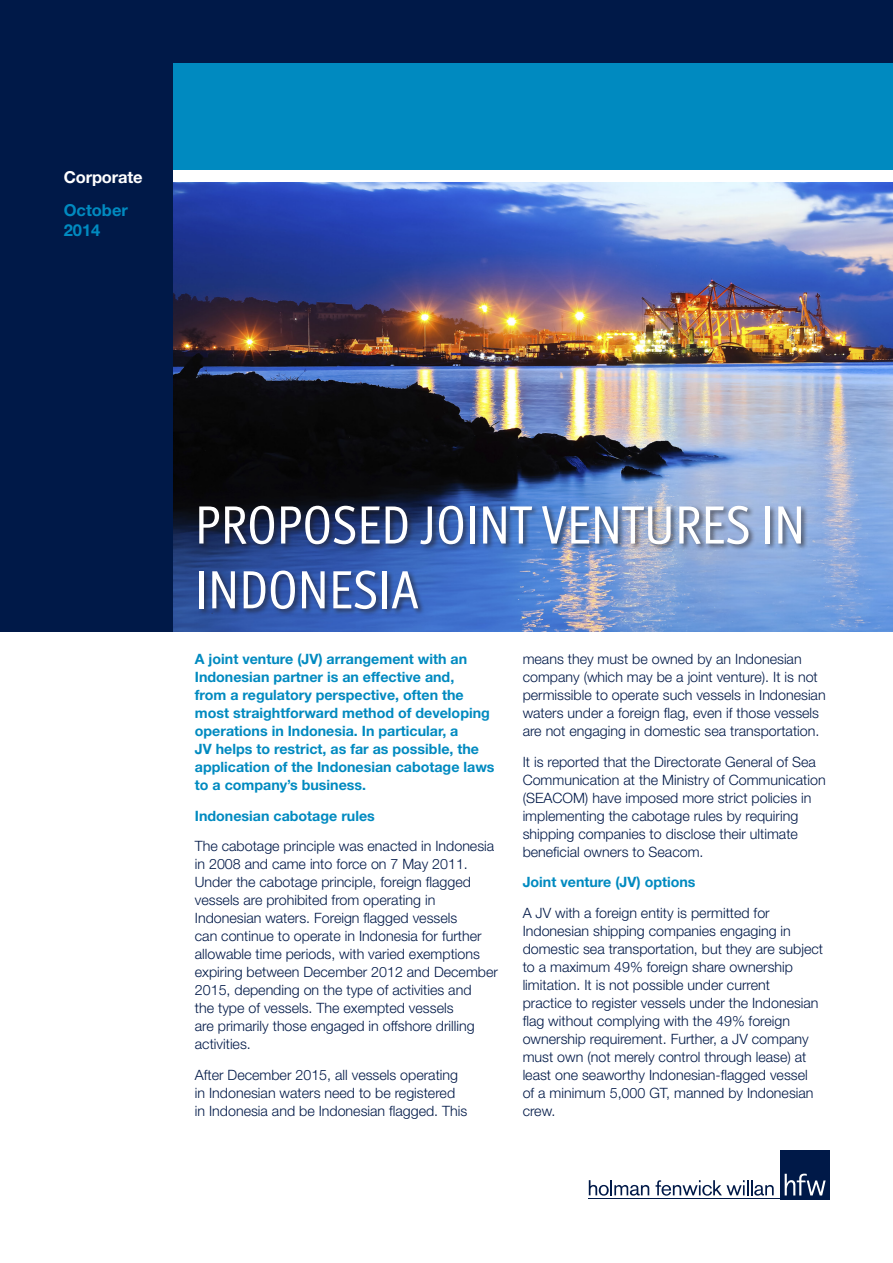
<style>
.page{position:relative;width:893px;height:1263px;background:#fff}
.page>*{position:absolute;margin:0;border:0;box-sizing:border-box;transform-origin:0 0}
.Body_Copy{font:54px/64.8px "Officina Display ITC Std";color:#fff}
.t1{font:700 16.5px/19.8px "Helvetica Neue";color:#008ac0}
.t2{font:700 16.5px "Helvetica Neue";letter-spacing:-.01em;color:#fff}
.Body_Copy-2{font:300 14.25px/18px "Helvetica Neue";color:#001948}
.Body_Copy-3{font:700 14.25px/18px "Helvetica Neue";color:#008ac0}
</style>
<div class="page">
<div style="left:0;top:0;width:893px;height:631px;background:#001948"></div>
<div style="left:174px;top:64px;width:719px;height:106px;background:#008ac0"></div>
<div style="left:780px;top:1150px;width:49px;height:49px;background:#001948"></div>
<svg style="left:589px;top:1180px;width:60px;height:16px"></svg>
<svg style="left:656px;top:1180px;width:118px;height:16px"></svg>
<svg style="left:785px;top:1174px;width:41px;height:21px"></svg>
<hr style="left:588px;top:1198px;width:241px;height:1px;background:#001948">
<div style="left:174px;top:170px;width:719px;height:13px;background:#fff"></div>
<img style="left:174px;top:183px;width:719px;height:448px">
<div style="left:198px;top:504px;width:610px;height:112px;background:#231f20;opacity:.6"></div>
<p class="t2" style="left:64px;top:167px;width:80px">Corporate</p>
<p class="t1" style="left:64px;top:200px;width:66px">October<br>2014</p>
<p class="Body_Copy" style="left:195px;top:492px;width:612px">PROPOSED JOINT VENTURES IN<br>INDONESIA</p>
<p class="Body_Copy-3" style="left:195px;top:649px;width:301px">A joint venture (JV) arrangement with an Indonesian partner is an effective and,<br>from a regulatory perspective, often the most straightforward method of developing operations in Indonesia. In particular, a<br>JV helps to restrict, as far as possible, the application of the Indonesian cabotage laws to a company’s business.</p>
<p class="Body_Copy-3" style="left:195px;top:806px;width:181px">Indonesian cabotage rules</p>
<p class="Body_Copy-2" style="left:195px;top:837px;width:305px">The cabotage principle was enacted in Indonesia in 2008 and came into force on 7 May 2011.<br>Under the cabotage principle, foreign flagged vessels are prohibited from operating in Indonesian waters. Foreign flagged vessels<br>can continue to operate in Indonesia for further allowable time periods, with varied exemptions expiring between December 2012 and December 2015, depending on the type of activities and<br>the type of vessels. The exempted vessels<br>are primarily those engaged in offshore drilling activities.</p>
<p class="Body_Copy-2" style="left:195px;top:1066px;width:274px">After December 2015, all vessels operating in Indonesian waters need to be registered in Indonesia and be Indonesian flagged. This</p>
<p class="Body_Copy-2" style="left:523px;top:650px;width:304px">means they must be owned by an Indonesian company (which may be a joint venture). It is not permissible to operate such vessels in Indonesian waters under a foreign flag, even if those vessels are not engaging in domestic sea transportation.</p>
<p class="Body_Copy-2" style="left:523px;top:752px;width:304px">It is reported that the Directorate General of Sea Communication at the Ministry of Communication (SEACOM) have imposed more strict policies in implementing the cabotage rules by requiring shipping companies to disclose their ultimate beneficial owners to Seacom.</p>
<p class="Body_Copy-3" style="left:523px;top:873px;width:174px">Joint venture (JV) options</p>
<p class="Body_Copy-2" style="left:523px;top:904px;width:302px">A JV with a foreign entity is permitted for Indonesian shipping companies engaging in domestic sea transportation, but they are subject to a maximum 49% foreign share ownership limitation. It is not possible under current<br>practice to register vessels under the Indonesian flag without complying with the 49% foreign ownership requirement. Further, a JV company must own (not merely control through lease) at least one seaworthy Indonesian-flagged vessel<br>of a minimum 5,000 GT, manned by Indonesian crew.</p>
</div>
